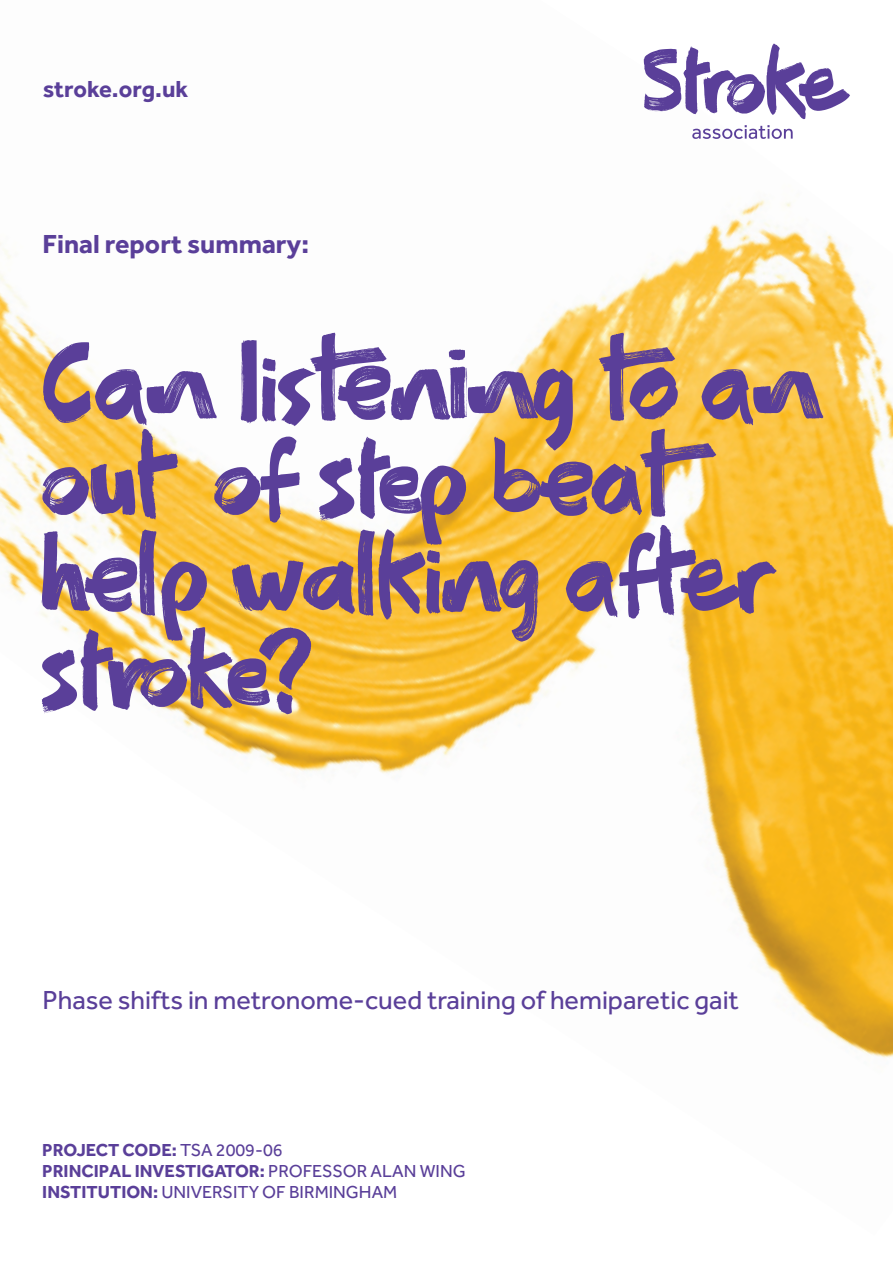
<style>
.page{position:relative;width:893px;height:1263px;background:#fff}
.page>*{position:absolute;margin:0;border:0;box-sizing:border-box;transform-origin:0 0}
.t1{font:102px/96px "Action";color:#5a3f99}
.t2{font:27px "Effra";color:#5a3f99}
.t3{font:700 27px "Effra";color:#5a3f99}
.t4{font:700 24px "Effra";letter-spacing:-.005em;color:#5a3f99}
.t5{font:18px/21px "Effra";color:#5a3f99}
.s1{font-weight:700}
</style>
<div class="page">
<img style="left:0;top:43px;width:893px;height:1016px">
<svg style="left:692px;top:125px;width:101px;height:14px"></svg>
<svg style="left:644px;top:44px;width:206px;height:75px"></svg>
<h3 class="t4" style="left:43px;top:75px;width:147px">stroke.org.uk</h3>
<h2 class="t3" style="left:43px;top:227px;width:268px">Final report summary:</h2>
<h1 class="t1" style="left:42px;top:335px;width:778px">Can listening to an out of step beat help walking after stroke?</h1>
<h2 class="t2" style="left:43px;top:984px;width:698px">Phase shifts in metronome-cued training of hemiparetic gait</h2>
<p class="t5" style="left:42px;top:1139px;width:425px"><span class="s1">PROJECT CODE:</span> TSA 2009-06<br><span class="s1">PRINCIPAL INVESTIGATOR:</span> PROFESSOR ALAN WING<br><span class="s1">INSTITUTION:</span> UNIVERSITY OF BIRMINGHAM</p>
</div>
